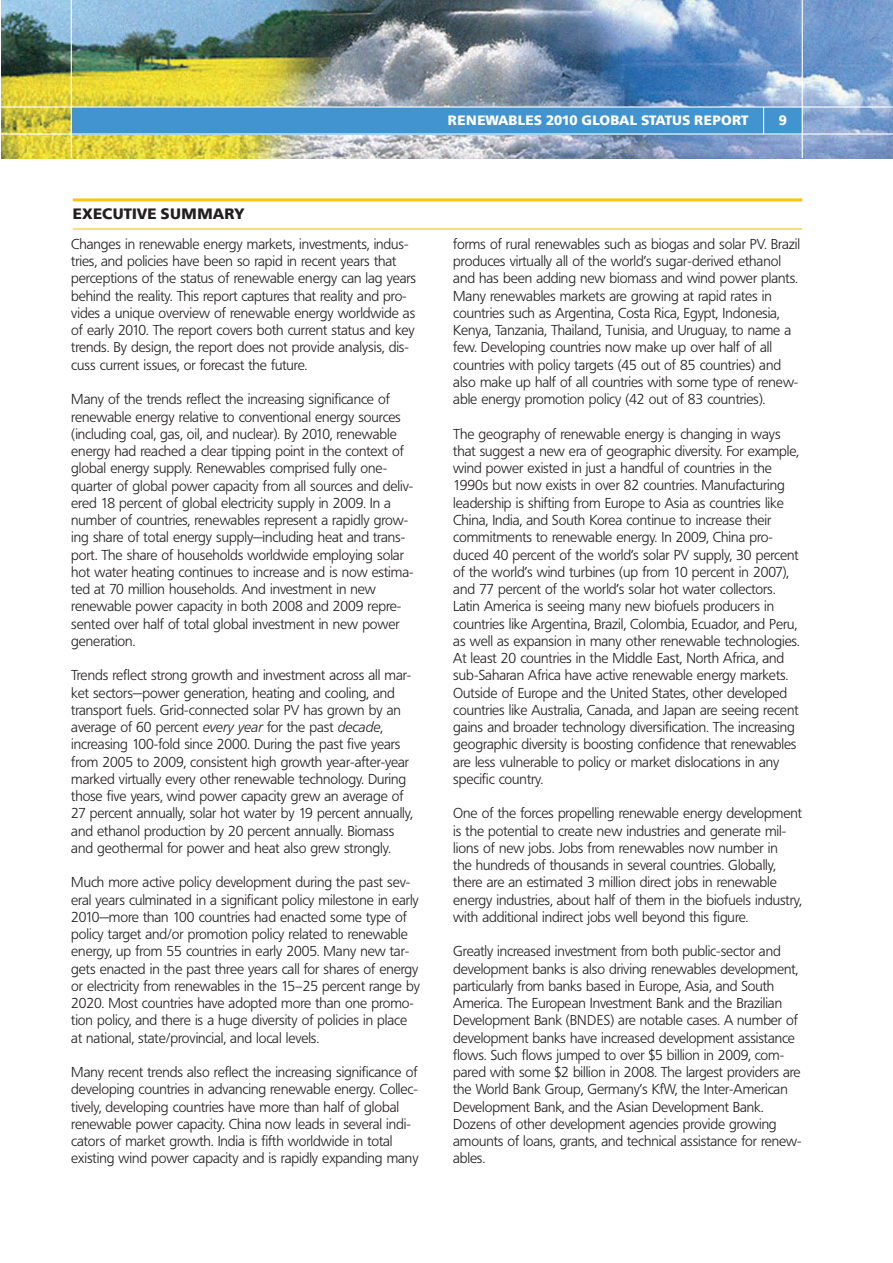
<style>
.page{position:relative;width:893px;height:1263px;background:#fff}
.page>*{position:absolute;margin:0;border:0;box-sizing:border-box;transform-origin:0 0}
.t1{font:900 15px "Frutiger BQ";color:#231f20}
.t2{font:300 14.25px/17.2px "Frutiger BQ";letter-spacing:-.005em;color:#231f20}
.t3{font:900 13.5px "Frutiger BQ";color:#fff}
.s1{font-style:italic}
</style>
<div class="page">
<img style="left:1px;top:0;width:892px;height:230px">
<p class="t3" style="left:448px;top:115px;width:302px">RENEWABLES 2010 GLOBAL STATUS REPORT</p>
<p class="t3" style="left:779px;top:115px;width:10px">9</p>
<p class="t1" style="left:73px;top:208px;width:173px">EXECUTIVE SUMMARY</p>
<p class="t2" style="left:71px;top:236px;width:346px">Changes in renewable energy markets, investments, indus&shy;tries, and policies have been so rapid in recent years that perceptions of the status of renewable energy can lag years behind the reality. This report captures that reality and pro&shy;vides a unique overview of renewable energy worldwide as of early 2010. The report covers both current status and key trends. By design, the report does not provide analysis, dis&shy;cuss current issues, or forecast the future.</p>
<p class="t2" style="left:71px;top:392px;width:344px">Many of the trends reflect the increasing significance of renewable energy relative to conventional energy sources (including coal, gas, oil, and nuclear). By 2010, renewable energy had reached a clear tipping point in the context of global energy supply. Renewables comprised fully one&shy;quarter of global power capacity from all sources and deliv&shy;ered 18 percent of global electricity supply in 2009. In a number of countries, renewables represent a rapidly grow&shy;ing share of total energy supply—including heat and trans&shy;port. The share of households worldwide employing solar hot water heating continues to increase and is now estima&shy;ted at 70 million households. And investment in new renewable power capacity in both 2008 and 2009 repre&shy;sented over half of total global investment in new power generation.</p>
<p class="t2" style="left:71px;top:668px;width:343px">Trends reflect strong growth and investment across all mar&shy;ket sectors—power generation, heating and cooling, and transport fuels. Grid-connected solar PV has grown by an average of 60 percent <span class="s1">every year</span> for the past <span class="s1">decade</span>, increasing 100-fold since 2000. During the past five years from 2005 to 2009, consistent high growth year-after-year marked virtually every other renewable technology. During those five years, wind power capacity grew an average of 27 percent annually, solar hot water by 19 percent annually, and ethanol production by 20 percent annually. Biomass and geothermal for power and heat also grew strongly.</p>
<p class="t2" style="left:71px;top:875px;width:350px">Much more active policy development during the past sev&shy;eral years culminated in a significant policy milestone in early 2010—more than 100 countries had enacted some type of policy target and/or promotion policy related to renewable energy, up from 55 countries in early 2005. Many new tar&shy;gets enacted in the past three years call for shares of energy or electricity from renewables in the 15–25 percent range by 2020. Most countries have adopted more than one promo&shy;tion policy, and there is a huge diversity of policies in place at national, state/provincial, and local levels.</p>
<p class="t2" style="left:71px;top:1064px;width:349px">Many recent trends also reflect the increasing significance of developing countries in advancing renewable energy. Collec&shy;tively, developing countries have more than half of global renewable power capacity. China now leads in several indi&shy;cators of market growth. India is fifth worldwide in total existing wind power capacity and is rapidly expanding many</p>
<p class="t2" style="left:453px;top:236px;width:348px">forms of rural renewables such as biogas and solar PV. Brazil produces virtually all of the world’s sugar-derived ethanol and has been adding new biomass and wind power plants.<br>Many renewables markets are growing at rapid rates in countries such as Argentina, Costa Rica, Egypt, Indonesia, Kenya, Tanzania, Thailand, Tunisia, and Uruguay, to name a few. Developing countries now make up over half of all countries with policy targets (45 out of 85 countries) and also make up half of all countries with some type of renew&shy;able energy promotion policy (42 out of 83 countries).</p>
<p class="t2" style="left:453px;top:426px;width:348px">The geography of renewable energy is changing in ways that suggest a new era of geographic diversity. For example, wind power existed in just a handful of countries in the 1990s but now exists in over 82 countries. Manufacturing leadership is shifting from Europe to Asia as countries like China, India, and South Korea continue to increase their commitments to renewable energy. In 2009, China pro&shy;duced 40 percent of the world’s solar PV supply, 30 percent of the world’s wind turbines (up from 10 percent in 2007), and 77 percent of the world’s solar hot water collectors.<br>Latin America is seeing many new biofuels producers in countries like Argentina, Brazil, Colombia, Ecuador, and Peru, as well as expansion in many other renewable technologies.<br>At least 20 countries in the Middle East, North Africa, and sub-Saharan Africa have active renewable energy markets.<br>Outside of Europe and the United States, other developed countries like Australia, Canada, and Japan are seeing recent gains and broader technology diversification. The increasing geographic diversity is boosting confidence that renewables are less vulnerable to policy or market dislocations in any specific country.</p>
<p class="t2" style="left:453px;top:806px;width:350px">One of the forces propelling renewable energy development is the potential to create new industries and generate mil&shy;lions of new jobs. Jobs from renewables now number in<br>the hundreds of thousands in several countries. Globally, there are an estimated 3 million direct jobs in renewable energy industries, about half of them in the biofuels industry, with additional indirect jobs well beyond this figure.</p>
<p class="t2" style="left:453px;top:944px;width:350px">Greatly increased investment from both public-sector and development banks is also driving renewables development, particularly from banks based in Europe, Asia, and South America. The European Investment Bank and the Brazilian Development Bank (BNDES) are notable cases. A number of development banks have increased development assistance flows. Such flows jumped to over $5 billion in 2009, com&shy;pared with some $2 billion in 2008. The largest providers are the World Bank Group, Germany’s KfW, the Inter-American Development Bank, and the Asian Development Bank.<br>Dozens of other development agencies provide growing amounts of loans, grants, and technical assistance for renew&shy;ables.</p>
</div>
